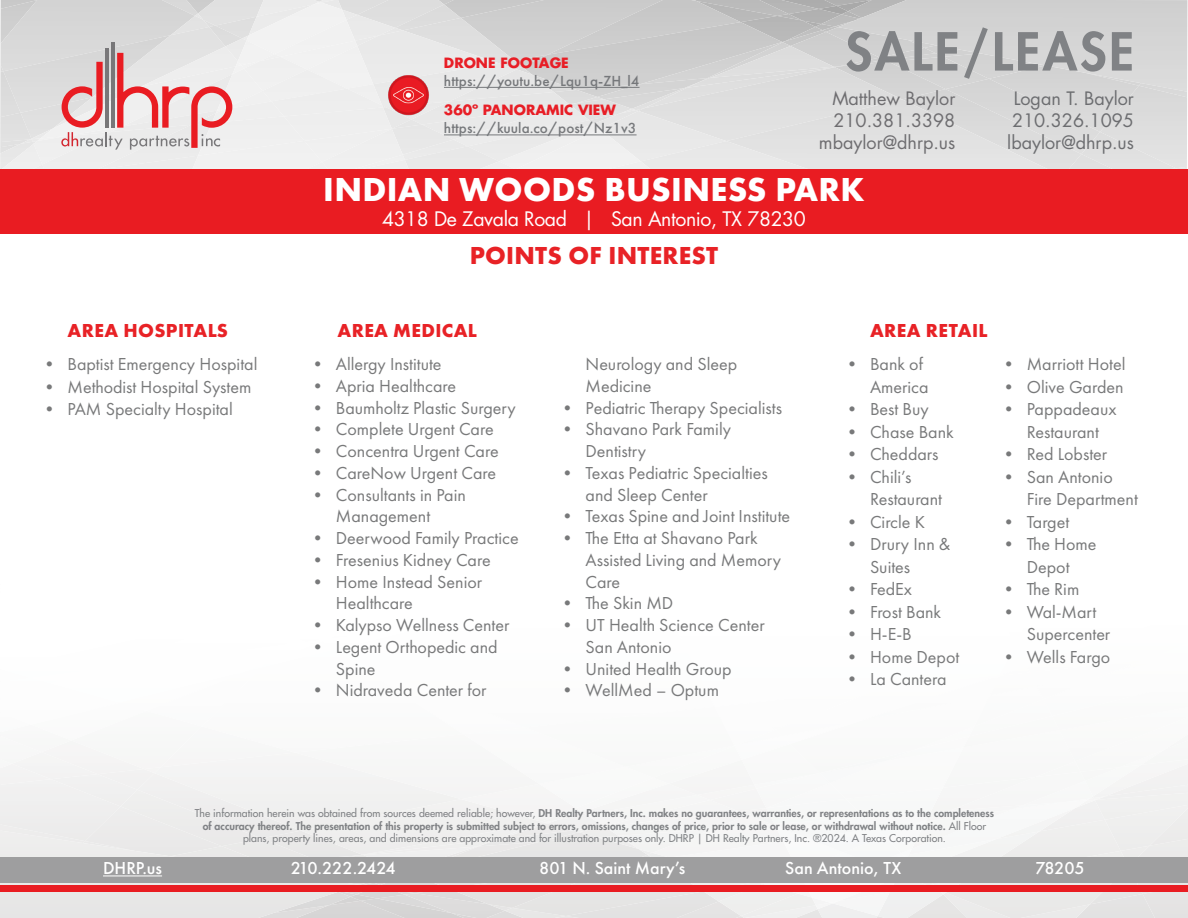
<style>
.page{position:relative;width:1188px;height:918px;background:#fff}
.page>*{position:absolute;margin:0;border:0;box-sizing:border-box;transform-origin:0 0}
.t1{font:800 51px "Futura Std";letter-spacing:.05em;color:#808285}
.t2{font:700 34.5px "Futura PT";letter-spacing:.01em;color:#fff}
.t3{font:700 25.5px "Futura PT";letter-spacing:.01em;color:#e82226}
.t4{font:19.5px "Futura Std";letter-spacing:-.02em;color:#fff}
.t5{font:700 19.5px "Futura PT";letter-spacing:.02em;color:#e82226}
.t6{font:18px/21.8px "Futura PT";color:#78797a}
.t7{font:500 18px "Futura PT";color:#fff}
.t8{font:18px/21.6px "Futura Std";color:#6c6d70;text-align:center}
.t9{font:18px/21.6px "Futura Std";color:#6e6d70;text-align:right}
.t10{font:500 18px "Futura PT";letter-spacing:-.07em;color:#fff}
.t11{font:500 15.15px "Futura PT";color:#76787b}
.t12{font:700 13.8px "Futura Std";color:#e81e26}
.t13{font:800 10.5px/12.6px "Futura Std";color:#808285;text-align:center}
.s1{font-weight:500}
</style>
<div class="page">
<svg style="left:0;top:756px;width:1188px;height:162px"></svg>
<div style="left:0;top:857px;width:1188px;height:26px;background:#9e9e9f"></div>
<div style="left:0;top:885px;width:1188px;height:7px;background:#e91c22"></div>
<svg style="left:0;top:0;width:1187px;height:171px;background:#ddd8d8"></svg>
<div style="left:0;top:171px;width:1188px;height:63px;background:#e91c22"></div>
<hr style="left:103px;top:875px;width:59px;height:1px;background:#fff">
<img style="left:384px;top:71px;width:48px;height:50px">
<hr style="left:444px;top:87px;width:196px;height:1px;background:#76787b">
<hr style="left:444px;top:135px;width:193px;height:1px;background:#76787b">
<p class="t12" style="left:444px;top:54px;width:126px">DRONE FOOTAGE</p>
<p class="t11" style="left:444px;top:72px;width:197px">https://youtu.be/Lqu1q-ZH_l4</p>
<p class="t12" style="left:444px;top:101px;width:173px">360º PANORAMIC VIEW</p>
<p class="t11" style="left:444px;top:119px;width:194px">https://kuula.co/post/Nz1v3</p>
<h1 class="t1" style="left:845px;top:19px;width:290px">SALE/LEASE</h1>
<p class="t9" style="left:819px;top:88px;width:138px">Matthew Baylor<br>210.381.3398 mbaylor@dhrp.us</p>
<p class="t8" style="left:1007px;top:88px;width:128px">Logan T. Baylor<br>210.326.1095 lbaylor@dhrp.us</p>
<h2 class="t2" style="left:323px;top:167px;width:543px">INDIAN WOODS BUSINESS PARK</h2>
<p class="t4" style="left:382px;top:206px;width:425px">4318 De Zavala Road | San Antonio, TX 78230</p>
<p class="t3" style="left:470px;top:239px;width:250px">POINTS OF INTEREST</p>
<p class="t5" style="left:68px;top:318px;width:162px">AREA HOSPITALS</p>
<p class="t5" style="left:337px;top:318px;width:141px">AREA MEDICAL</p>
<p class="t5" style="left:870px;top:318px;width:119px">AREA RETAIL</p>
<p class="t6" style="left:40px;top:353px;width:218px">• Baptist Emergency Hospital</p>
<p class="t6" style="left:40px;top:376px;width:212px">• Methodist Hospital System</p>
<p class="t6" style="left:40px;top:398px;width:194px">• PAM Specialty Hospital</p>
<p class="t6" style="left:870px;top:353px;width:60px;line-height:22.5px;text-indent:-27px">• Bank of<br>America</p>
<p class="t6" style="left:843px;top:398px;width:87px">• Best Buy</p>
<p class="t6" style="left:843px;top:421px;width:112px">• Chase Bank</p>
<p class="t6" style="left:843px;top:443px;width:97px">• Cheddars</p>
<p class="t6" style="left:870px;top:465px;width:74px;line-height:22.5px;text-indent:-27px">• Chili’s<br>Restaurant</p>
<p class="t6" style="left:843px;top:511px;width:83px">• Circle K</p>
<p class="t6" style="left:870px;top:533px;width:82px;line-height:22.5px;text-indent:-27px">• Drury Inn &amp;<br>Suites</p>
<p class="t6" style="left:843px;top:578px;width:71px">• FedEx</p>
<p class="t6" style="left:843px;top:601px;width:100px">• Frost Bank</p>
<p class="t6" style="left:843px;top:623px;width:70px">• H-E-B</p>
<p class="t6" style="left:843px;top:646px;width:118px">• Home Depot</p>
<p class="t6" style="left:843px;top:668px;width:105px">• La Cantera</p>
<p class="t6" style="left:309px;top:353px;width:134px">• Allergy Institute</p>
<p class="t6" style="left:309px;top:375px;width:149px">• Apria Healthcare</p>
<p class="t6" style="left:309px;top:397px;width:208px">• Baumholtz Plastic Surgery</p>
<p class="t6" style="left:309px;top:419px;width:186px">• Complete Urgent Care</p>
<p class="t6" style="left:309px;top:440px;width:191px">• Concentra Urgent Care</p>
<p class="t6" style="left:309px;top:462px;width:189px">• CareNow Urgent Care</p>
<p class="t6" style="left:309px;top:484px;width:159px;text-align:center">• Consultants in Pain<br>Management</p>
<p class="t6" style="left:309px;top:527px;width:211px">• Deerwood Family Practice</p>
<p class="t6" style="left:309px;top:549px;width:183px">• Fresenius Kidney Care</p>
<p class="t6" style="left:336px;top:571px;width:148px;text-indent:-27px">• Home Instead Senior<br>Healthcare</p>
<p class="t6" style="left:309px;top:614px;width:202px">• Kalypso Wellness Center</p>
<p class="t6" style="left:336px;top:636px;width:163px;text-indent:-27px">• Legent Orthopedic and<br>Spine</p>
<p class="t6" style="left:309px;top:680px;width:179px">• Nidraveda Center for</p>
<p class="t6" style="left:586px;top:353px;width:153px">Neurology and Sleep<br>Medicine</p>
<p class="t6" style="left:559px;top:397px;width:225px">• Pediatric Therapy Specialists</p>
<p class="t6" style="left:586px;top:419px;width:147px;text-indent:-27px">• Shavano Park Family<br>Dentistry</p>
<p class="t6" style="left:586px;top:462px;width:184px;text-indent:-27px">• Texas Pediatric Specialties and Sleep Center</p>
<p class="t6" style="left:559px;top:506px;width:233px">• Texas Spine and Joint Institute</p>
<p class="t6" style="left:586px;top:527px;width:197px;text-indent:-27px">• The Etta at Shavano Park<br>Assisted Living and Memory<br>Care</p>
<p class="t6" style="left:559px;top:593px;width:116px">• The Skin MD</p>
<p class="t6" style="left:586px;top:614px;width:181px;text-indent:-27px">• UT Health Science Center<br>San Antonio</p>
<p class="t6" style="left:559px;top:658px;width:175px">• United Health Group</p>
<p class="t6" style="left:559px;top:680px;width:162px">• WellMed – Optum</p>
<p class="t6" style="left:1000px;top:353px;width:127px">• Marriott Hotel</p>
<p class="t6" style="left:1000px;top:376px;width:125px">• Olive Garden</p>
<p class="t6" style="left:1000px;top:398px;width:118px;line-height:22.5px;text-align:center">• Pappadeaux<br>Restaurant</p>
<p class="t6" style="left:1000px;top:443px;width:109px">• Red Lobster</p>
<p class="t6" style="left:1027px;top:465px;width:113px;line-height:22.5px;text-indent:-27px">• San Antonio<br>Fire Department</p>
<p class="t6" style="left:1000px;top:511px;width:71px">• Target</p>
<p class="t6" style="left:1000px;top:533px;width:98px;line-height:22.5px;text-align:center">• The Home<br>Depot</p>
<p class="t6" style="left:1000px;top:578px;width:81px">• The Rim</p>
<p class="t6" style="left:1027px;top:600px;width:85px;line-height:22.5px;text-indent:-27px">• Wal-Mart<br>Supercenter</p>
<p class="t6" style="left:1000px;top:646px;width:112px">• Wells Fargo</p>
<p class="t13" style="left:195px;top:807px;width:801px"><span class="s1">The information herein was obtained from sources deemed reliable; however,</span> DH Realty Partners, Inc. makes no guarantees, warranties, or representations as to the completeness of accuracy thereof. The presentation of this property is submitted subject to errors, omissions, changes of price, prior to sale or lease, or withdrawal without notice. <span class="s1">All Floor plans, property lines, areas, and dimensions are approximate and for illustration purposes only. DHRP | DH Realty Partners, Inc. ®2024. A Texas Corporation.</span></p>
<p class="t7" style="left:103px;top:857px;width:61px">DHRP.us</p>
<p class="t10" style="left:291px;top:857px;width:106px">210.222.2424</p>
<p class="t7" style="left:539px;top:857px;width:148px">801 N. Saint Mary’s</p>
<p class="t7" style="left:785px;top:857px;width:117px">San Antonio, TX</p>
<p class="t7" style="left:1035px;top:857px;width:51px">78205</p>
</div>
